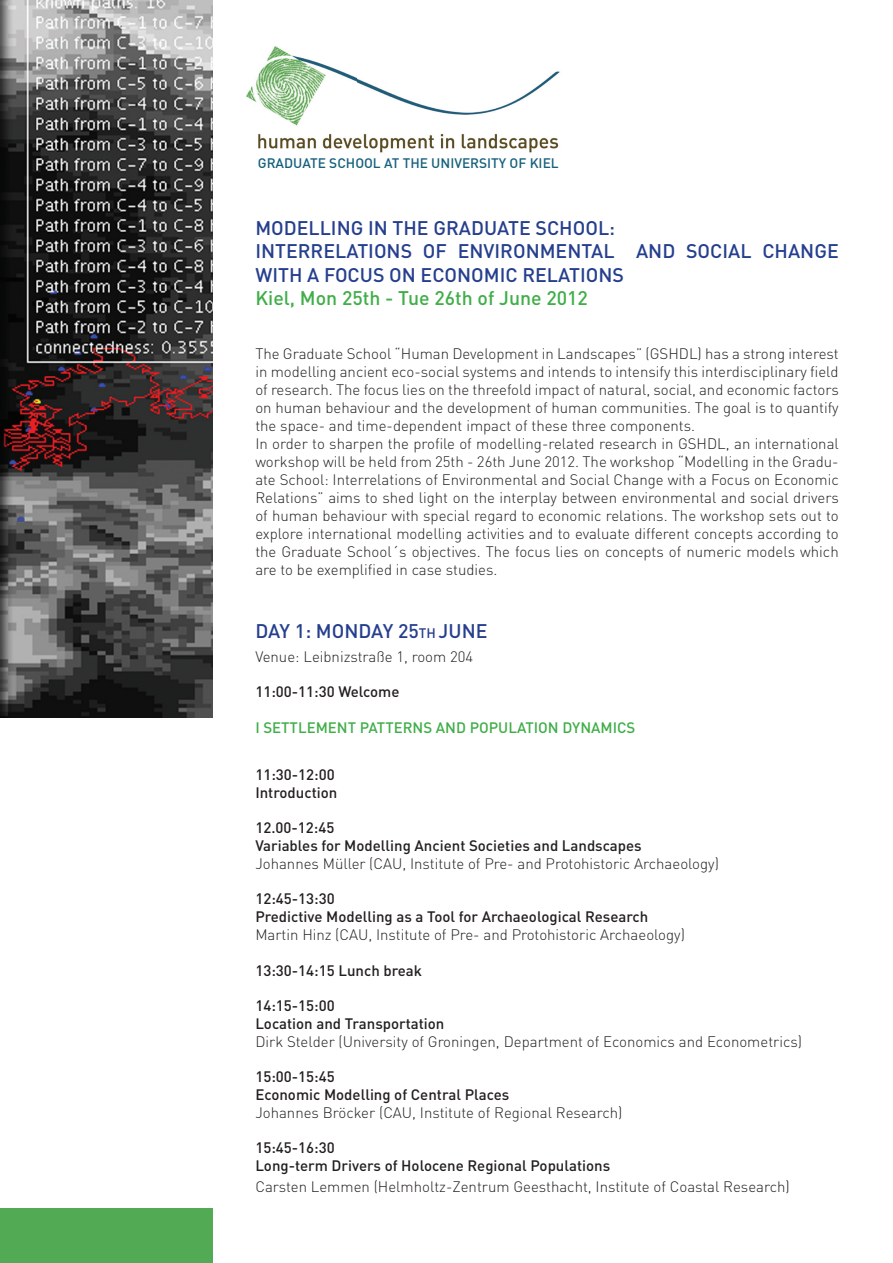
<style>
.page{position:relative;width:893px;height:1263px;background:#fff}
.page>*{position:absolute;margin:0;border:0;box-sizing:border-box;transform-origin:0 0}
.t1{font:500 19.5px/23.4px "DIN";color:#253f8e}
.t2{font:500 19.5px "DIN";color:#40ae49}
.t3{font:300 15px/18px "DIN";color:#231f20}
.t4{font:500 15px/18px "DIN";color:#231f20}
.t5{font:500 15px "DIN";color:#40ae49}
.t6{font:500 13.65px "DIN";color:#15607d}
.s1{font-size:13.65px}
</style>
<div class="page">
<img style="left:0;top:0;width:213px;height:717px">
<div style="left:0;top:1208px;width:213px;height:55px;background:#52aa54"></div>
<img style="left:247px;top:47px;width:313px;height:106px">
<p class="t6" style="left:258px;top:154px;width:302px">GRADUATE SCHOOL AT THE UNIVERSITY OF KIEL</p>
<h1 class="t1" style="left:255px;top:216px;width:585px">Modelling in the Graduate School:<br>I nterrelations of Environm ental and Social Change with a Focus on Econom ic Relations</h1>
<h1 class="t2" style="left:255px;top:286px;width:334px">Kiel, Mon 25th - Tue 26th of June 2012</h1>
<p class="t3" style="left:255px;top:345px;width:585px">The Graduate School “Human Development in Landscapes” (GSHDL) has a strong interest in modelling ancient eco-social systems and intends to intensify this interdisciplinary field of research. The focus lies on the threefold impact of natural, social, and economic factors on human behaviour and the development of human communities. The goal is to quantify the space- and time-dependent impact of these three components.<br>In order to sharpen the profile of modelling-related research in GSHDL, an international workshop will be held from 25th - 26th June 2012. The workshop “Modelling in the Gradu&shy;ate School: Interrelations of Environmental and Social Change with a Focus on Economic Relations” aims to shed light on the interplay between environmental and social drivers of human behaviour with special regard to economic relations. The workshop sets out to explore international modelling activities and to evaluate different concepts according to the Graduate School´s objectives. The focus lies on concepts of numeric models which are to be exemplified in case studies.</p>
<h1 class="t1" style="left:255px;top:619px;width:234px">DAY 1: Monday 25<span class="s1">th</span> June</h1>
<p class="t3" style="left:255px;top:647px;width:219px">Venue: Leibnizstraße 1, room 204</p>
<p class="t4" style="left:255px;top:682px;width:146px">11:00-11:30 Welcome</p>
<p class="t5" style="left:255px;top:718px;width:380px">I Settlem ent Patterns and Population Dynam ics</p>
<p class="t4" style="left:255px;top:765px;width:83px">11:30-12:00<br>I ntroduction</p>
<p class="t4" style="left:255px;top:818px;width:388px">12.00-12:45<br>Variables for Modelling Ancient Societies and Landscapes</p>
<p class="t3" style="left:255px;top:855px;width:465px">Johannes Müller (CAU, Institute of Pre- and Protohistoric Archaeology)</p>
<p class="t4" style="left:255px;top:889px;width:394px">12:45-13:30<br>Predictive Modelling as a Tool for Archaeological Research</p>
<p class="t3" style="left:255px;top:926px;width:431px">Martin Hinz (CAU, Institute of Pre- and Protohistoric Archaeology)</p>
<p class="t4" style="left:255px;top:960px;width:168px">13:30-14:15 Lunch break</p>
<p class="t4" style="left:255px;top:995px;width:191px">14:15-15:00<br>Location and Transportation</p>
<p class="t3" style="left:255px;top:1032px;width:548px">Dirk Stelder (University of Groningen, Department of Economics and Econometrics)</p>
<p class="t4" style="left:255px;top:1066px;width:255px">15:00-15:45<br>Economic Modelling of Central Places</p>
<p class="t3" style="left:255px;top:1103px;width:369px">Johannes Bröcker (CAU, Institute of Regional Research)</p>
<p class="t4" style="left:255px;top:1137px;width:356px">15:45-16:30<br>Long-term Drivers of Holocene Regional Populations</p>
<p class="t3" style="left:255px;top:1177px;width:536px">Carsten Lemmen (Helmholtz-Zentrum Geesthacht, Institute of Coastal Research)</p>
</div>
